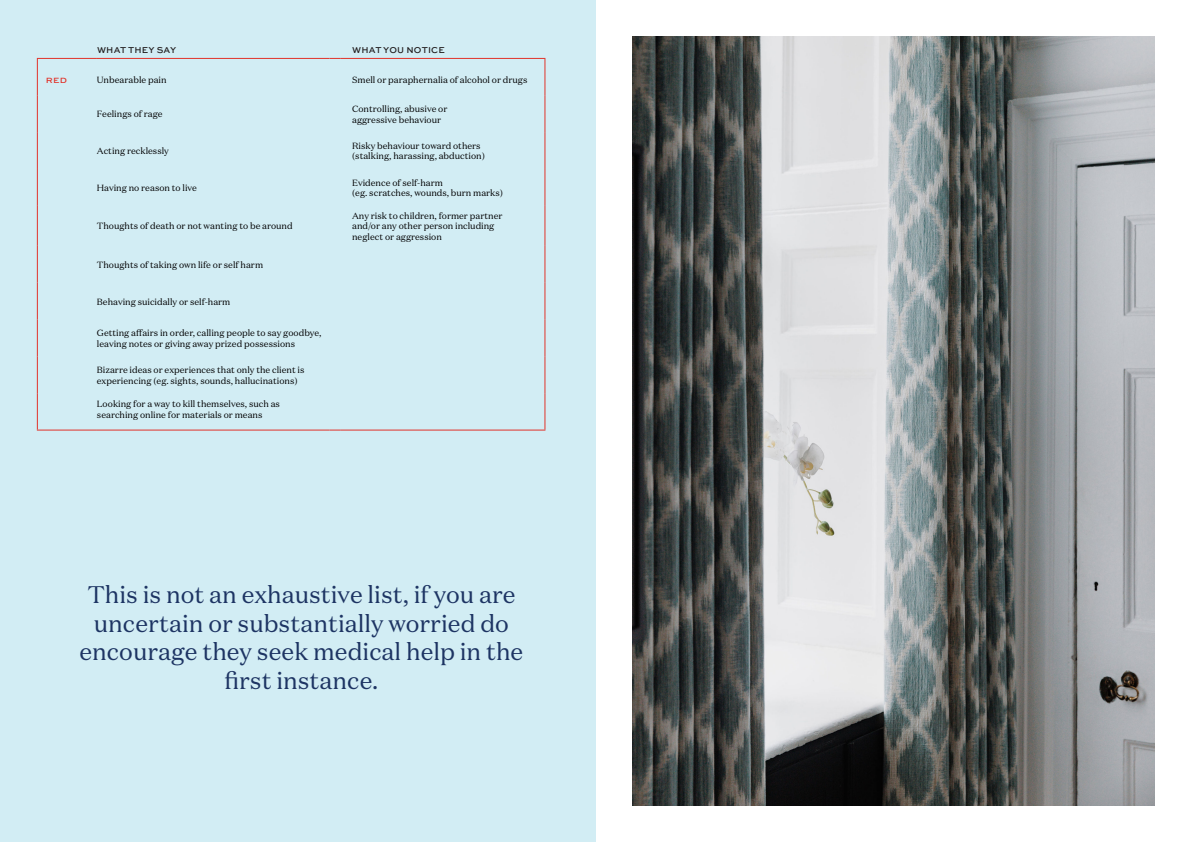
<style>
.page{position:relative;width:1191px;height:842px;background:#fff}
.page>*{position:absolute;margin:0;border:0;box-sizing:border-box;transform-origin:0 0}
.Intro_copy_highlight{font:24px/28.8px "Domaine Text";color:#1d3463;text-align:center}
.t1{font:9px/10.8px "Domaine Text";color:#000001}
.t2{font:500 9px "Sweet Sans Pro";letter-spacing:.02em;color:#231f20}
.t3{font:500 8px "Sweet Sans Pro";color:#e13229;scale:1.12 1}
</style>
<div class="page">
<div style="left:0;top:0;width:595px;height:842px;background:#d2edf4"></div>
<hr style="left:37px;top:58px;width:60px;height:1px;background:#e13229">
<hr style="left:37px;top:59px;width:1px;height:36px;background:#e13229">
<hr style="left:97px;top:58px;width:232px;height:1px;background:#e13229">
<svg style="left:329px;top:58px;width:12px;height:1px"></svg>
<hr style="left:341px;top:58px;width:204px;height:1px;background:#e13229">
<hr style="left:544px;top:59px;width:1px;height:36px;background:#e13229">
<hr style="left:37px;top:95px;width:1px;height:37px;background:#e13229">
<hr style="left:544px;top:95px;width:1px;height:37px;background:#e13229">
<hr style="left:37px;top:132px;width:1px;height:37px;background:#e13229">
<hr style="left:544px;top:132px;width:1px;height:37px;background:#e13229">
<hr style="left:37px;top:169px;width:1px;height:37px;background:#e13229">
<hr style="left:544px;top:169px;width:1px;height:37px;background:#e13229">
<hr style="left:37px;top:206px;width:1px;height:40px;background:#e13229">
<hr style="left:544px;top:206px;width:1px;height:40px;background:#e13229">
<hr style="left:37px;top:246px;width:1px;height:37px;background:#e13229">
<hr style="left:544px;top:246px;width:1px;height:37px;background:#e13229">
<hr style="left:37px;top:283px;width:1px;height:36px;background:#e13229">
<hr style="left:544px;top:283px;width:1px;height:36px;background:#e13229">
<hr style="left:37px;top:319px;width:1px;height:37px;background:#e13229">
<hr style="left:544px;top:319px;width:1px;height:37px;background:#e13229">
<hr style="left:37px;top:356px;width:1px;height:37px;background:#e13229">
<hr style="left:544px;top:356px;width:1px;height:37px;background:#e13229">
<hr style="left:37px;top:393px;width:1px;height:37px;background:#e13229">
<hr style="left:544px;top:393px;width:1px;height:37px;background:#e13229">
<hr style="left:37px;top:430px;width:60px;height:1px;background:#e13229">
<hr style="left:97px;top:430px;width:232px;height:1px;background:#e13229">
<svg style="left:329px;top:430px;width:12px;height:1px"></svg>
<hr style="left:341px;top:430px;width:204px;height:1px;background:#e13229">
<img style="left:632px;top:37px;width:522px;height:768px">
<p class="t2" style="left:97px;top:43px;width:81px">WHAT THEY SAY</p>
<p class="t2" style="left:352px;top:43px;width:94px">WHAT YOU NOTICE</p>
<p class="t3" style="left:46px;top:74px;width:20px">RED</p>
<p class="t1" style="left:97px;top:74px;width:71px">Unbearable pain</p>
<p class="t1" style="left:352px;top:74px;width:177px">Smell or paraphernalia of alcohol or drugs</p>
<p class="t1" style="left:97px;top:109px;width:67px">Feelings of rage</p>
<p class="t1" style="left:352px;top:103px;width:97px">Controlling, abusive or aggressive behaviour</p>
<p class="t1" style="left:97px;top:145px;width:73px">Acting recklessly</p>
<p class="t1" style="left:352px;top:140px;width:134px">Risky behaviour toward others (stalking, harassing, abduction)</p>
<p class="t1" style="left:97px;top:182px;width:102px">Having no reason to live</p>
<p class="t1" style="left:352px;top:177px;width:152px">Evidence of self-harm<br>(eg. scratches, wounds, burn marks)</p>
<p class="t1" style="left:97px;top:221px;width:197px">Thoughts of death or not wanting to be around</p>
<p class="t1" style="left:352px;top:210px;width:152px">Any risk to children, former partner and/or any other person including neglect or aggression</p>
<p class="t1" style="left:97px;top:259px;width:168px">Thoughts of taking own life or self harm</p>
<p class="t1" style="left:97px;top:296px;width:135px">Behaving suicidally or self-harm</p>
<p class="t1" style="left:97px;top:327px;width:226px">Getting affairs in order, calling people to say goodbye, leaving notes or giving away prized possessions</p>
<p class="t1" style="left:97px;top:364px;width:209px">Bizarre ideas or experiences that only the client is experiencing (eg. sights, sounds, hallucinations)</p>
<p class="t1" style="left:97px;top:398px;width:185px">Looking for a way to kill themselves, such as searching online for materials or means</p>
<p class="Intro_copy_highlight" style="left:79px;top:579px;width:445px">This is not an exhaustive list, if you are uncertain or substantially worried do encourage they seek medical help in the first instance.</p>
</div>
